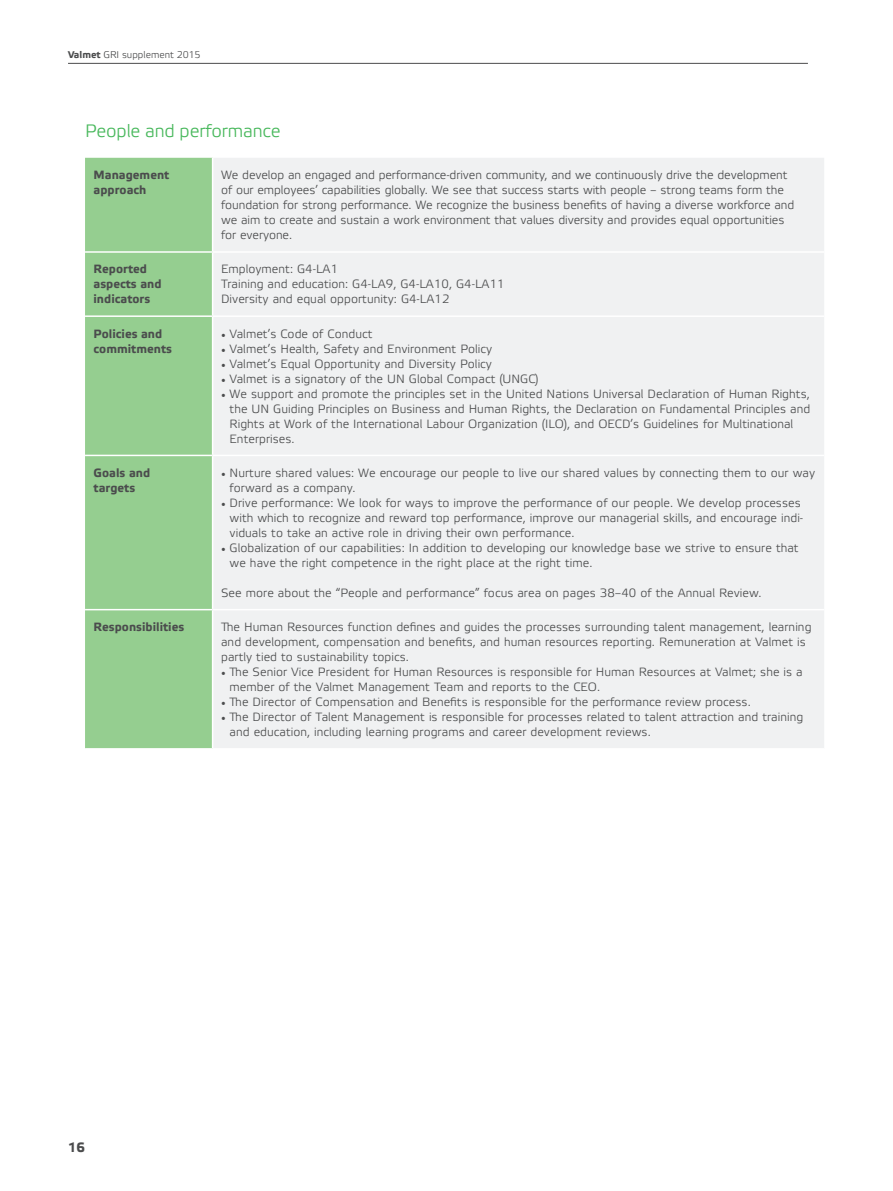
<style>
.page{position:relative;width:893px;height:1191px;background:#fff}
.page>*{position:absolute;margin:0;border:0;box-sizing:border-box;transform-origin:0 0}
._01Subhead_1{font:300 18px "Etelka";letter-spacing:-.01em;color:#48b85c}
.t1{font:700 13.5px "Etelka Text";color:#4b4c4d}
.Taulukko_perus{font:300 12px/15px "Etelka";letter-spacing:.005em;color:#4b4c4d}
.Taulukko_valkoinen_b{font:700 12px/15px "Etelka Text";letter-spacing:.005em;color:#4b4c4d}
.t2{font:300 9.75px "Etelka";color:#4b4c4d}
.s1{font-family:"Etelka Text";font-weight:700}
.s2{font-family:"Minion Pro";font-weight:400}
</style>
<div class="page">
<div style="left:85px;top:158px;width:127px;height:590px;background:#95ce90"></div>
<div style="left:214px;top:158px;width:610px;height:590px;background:#f0f1f2"></div>
<hr style="left:85px;top:251px;width:128px;height:2px;background:#fff">
<hr style="left:213px;top:251px;width:611px;height:2px;background:#fff">
<hr style="left:85px;top:315px;width:128px;height:2px;background:#fff">
<hr style="left:213px;top:315px;width:611px;height:2px;background:#fff">
<hr style="left:85px;top:455px;width:128px;height:1px;background:#fff">
<hr style="left:213px;top:455px;width:611px;height:1px;background:#fff">
<hr style="left:85px;top:609px;width:128px;height:1px;background:#fff">
<hr style="left:213px;top:609px;width:611px;height:1px;background:#fff">
<hr style="left:68px;top:63px;width:740px;height:1px;background:#4b4c4d">
<p class="t2" style="left:68px;top:49px;width:134px"><span class="s1">Valmet</span> GRI supplement 2015</p>
<p class="_01Subhead_1" style="left:85px;top:119px;width:197px">People and performance</p>
<p class="Taulukko_valkoinen_b" style="left:94px;top:168px;width:77px">Management approach</p>
<p class="Taulukko_perus" style="left:221px;top:168px;width:575px">We develop an engaged and performance-driven community, and we continuously drive the development of our employees’ capabilities globally. We see that success starts with people – strong teams form the foundation for strong performance. We recognize the business benefits of having a diverse workforce and we aim to create and sustain a work environment that values diversity and provides equal opportunities for everyone.</p>
<p class="Taulukko_valkoinen_b" style="left:94px;top:262px;width:70px">Reported aspects and indicators</p>
<p class="Taulukko_perus" style="left:221px;top:262px;width:119px">Employment: G4-LA1</p>
<p class="Taulukko_perus" style="left:221px;top:277px;width:285px">Training and education: G4-LA9, G4-LA10, G4-LA11</p>
<p class="Taulukko_perus" style="left:221px;top:292px;width:230px">Diversity and equal opportunity: G4-LA12</p>
<p class="Taulukko_valkoinen_b" style="left:94px;top:326px;width:80px">Policies and commitments</p>
<p class="Taulukko_perus" style="left:221px;top:326px;width:153px"><span class="s2">•</span> Valmet’s Code of Conduct</p>
<p class="Taulukko_perus" style="left:221px;top:341px;width:273px"><span class="s2">•</span> Valmet’s Health, Safety and Environment Policy</p>
<p class="Taulukko_perus" style="left:221px;top:356px;width:272px"><span class="s2">•</span> Valmet’s Equal Opportunity and Diversity Policy</p>
<p class="Taulukko_perus" style="left:221px;top:371px;width:319px"><span class="s2">•</span> Valmet is a signatory of the UN Global Compact (UNGC)</p>
<p class="Taulukko_perus" style="left:230px;top:386px;width:582px;text-indent:-9px"><span class="s2">•</span> We support and promote the principles set in the United Nations Universal Declaration of Human Rights, the UN Guiding Principles on Business and Human Rights, the Declaration on Fundamental Principles and Rights at Work of the International Labour Organization (ILO), and OECD’s Guidelines for Multinational Enterprises.</p>
<p class="Taulukko_valkoinen_b" style="left:94px;top:465px;width:58px">Goals and targets</p>
<p class="Taulukko_perus" style="left:230px;top:465px;width:587px;text-indent:-9px"><span class="s2">•</span> Nurture shared values: We encourage our people to live our shared values by connecting them to our way forward as a company.</p>
<p class="Taulukko_perus" style="left:230px;top:495px;width:575px;text-indent:-9px"><span class="s2">•</span> Drive performance: We look for ways to improve the performance of our people. We develop processes with which to recognize and reward top performance, improve our managerial skills, and encourage indi&shy;viduals to take an active role in driving their own performance.</p>
<p class="Taulukko_perus" style="left:230px;top:540px;width:571px;text-indent:-9px"><span class="s2">•</span> Globalization of our capabilities: In addition to developing our knowledge base we strive to ensure that we have the right competence in the right place at the right time.</p>
<p class="Taulukko_perus" style="left:221px;top:585px;width:542px">See more about the “People and performance” focus area on pages 38–40 of the Annual Review.</p>
<p class="Taulukko_valkoinen_b" style="left:94px;top:619px;width:92px">Responsibilities</p>
<p class="Taulukko_perus" style="left:221px;top:619px;width:592px">The Human Resources function defines and guides the processes surrounding talent management, learning and development, compensation and benefits, and human resources reporting. Remuneration at Valmet is partly tied to sustainability topics.</p>
<p class="Taulukko_perus" style="left:230px;top:664px;width:575px;text-indent:-9px"><span class="s2">•</span> The Senior Vice President for Human Resources is responsible for Human Resources at Valmet; she is a member of the Valmet Management Team and reports to the CEO.</p>
<p class="Taulukko_perus" style="left:221px;top:694px;width:531px"><span class="s2">•</span> The Director of Compensation and Benefits is responsible for the performance review process.</p>
<p class="Taulukko_perus" style="left:230px;top:709px;width:575px;text-indent:-9px"><span class="s2">•</span> The Director of Talent Management is responsible for processes related to talent attraction and training and education, including learning programs and career development reviews.</p>
<p class="t1" style="left:68px;top:1139px;width:18px">16</p>
</div>
